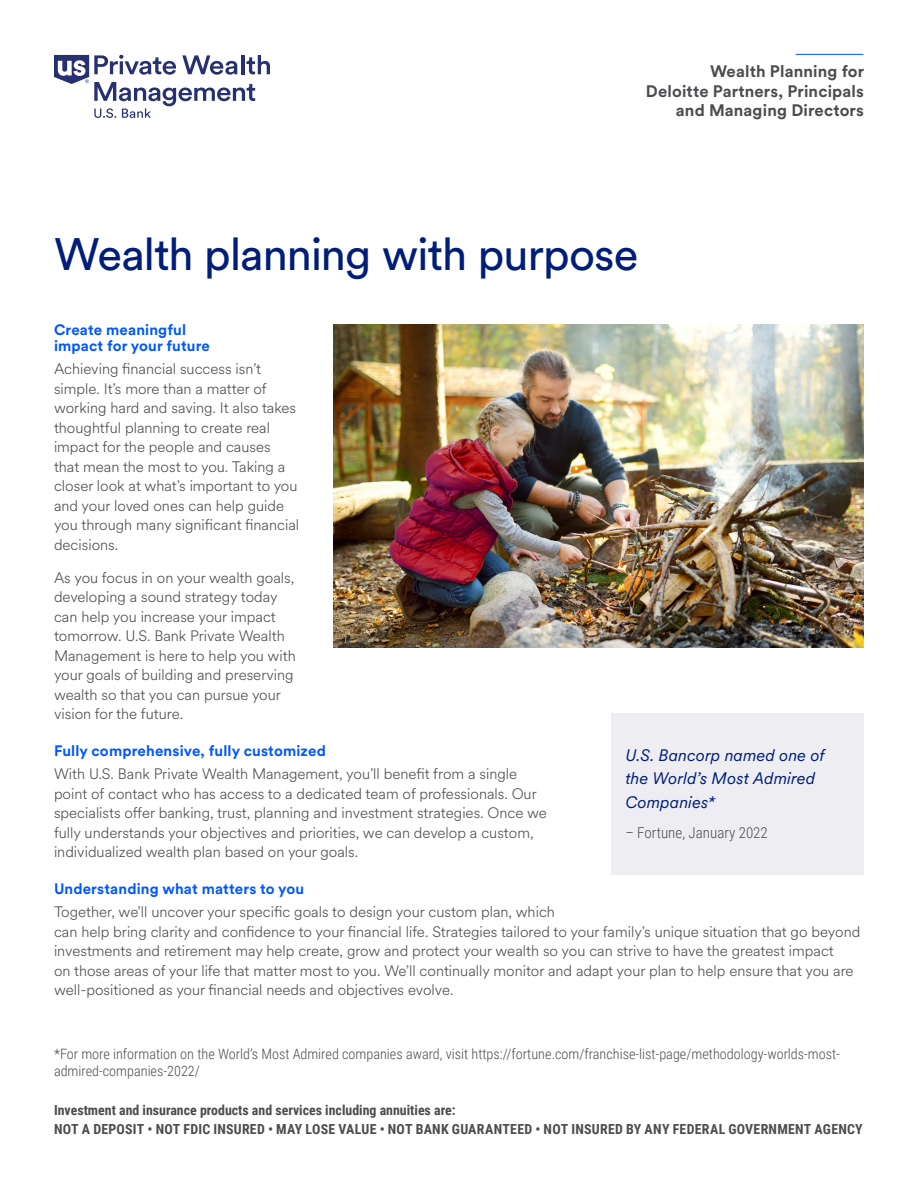
<style>
.page{position:relative;width:918px;height:1188px;background:#fff}
.page>*{position:absolute;margin:0;border:0;box-sizing:border-box;transform-origin:0 0}
.headline_-_H1{font:45px "U.S.Bank Circular";letter-spacing:-.02em;color:#001e79}
.page_header_H2{font:700 16.5px/19.5px "U.S.Bank Circular";letter-spacing:.01em;color:#4c4c50;text-align:right}
.Accolade{font:italic 16.5px/23.4px "U.S.Bank Circular";color:#001e79}
.body_copy_-_P{font:300 15px/19.5px "U.S.Bank Circular";color:#4c4c50}
.body_head-blue_-_H3{font:700 15px/16.5px "U.S.Bank Circular";letter-spacing:.01em;color:#0058ff}
.Accolade_attribution{font:300 15px "Roboto Condensed";color:#4c4c50}
.t1{font:300 14.25px/17.2px "Roboto Condensed";color:#4c4c50}
.NNM_Disclosure{font:700 13.8px "Roboto Condensed";letter-spacing:.005em;color:#4c4c50}
</style>
<div class="page">
<svg style="left:54px;top:55px;width:216px;height:63px"></svg>
<img style="left:333px;top:324px;width:531px;height:324px">
<hr style="left:796px;top:54px;width:67px;height:1px;background:#0058ff">
<div style="left:612px;top:713px;width:252px;height:162px;background:#eeeef2"></div>
<p class="page_header_H2" style="left:646px;top:61px;width:220px">Wealth Planning for<br>Deloitte Partners, Principals and Managing Directors</p>
<h1 class="headline_-_H1" style="left:54px;top:224px;width:586px">Wealth planning with purpose</h1>
<h3 class="body_head-blue_-_H3" style="left:54px;top:321px;width:158px">Create meaningful impact for your future</h3>
<p class="body_copy_-_P" style="left:54px;top:359px;width:247px">Achieving financial success isn’t simple. It’s more than a matter of working hard and saving. It also takes thoughtful planning to create real impact for the people and causes that mean the most to you. Taking a closer look at what’s important to you and your loved ones can help guide you through many significant financial decisions.</p>
<p class="body_copy_-_P" style="left:54px;top:567px;width:243px">As you focus in on your wealth goals, developing a sound strategy today can help you increase your impact tomorrow. U.S. Bank Private Wealth Management is here to help you with your goals of building and preserving wealth so that you can pursue your vision for the future.</p>
<h3 class="body_head-blue_-_H3" style="left:54px;top:742px;width:273px">Fully comprehensive, fully customized</h3>
<p class="body_copy_-_P" style="left:54px;top:764px;width:494px">With U.S. Bank Private Wealth Management, you’ll benefit from a single point of contact who has access to a dedicated team of professionals. Our specialists offer banking, trust, planning and investment strategies. Once we fully understands your objectives and priorities, we can develop a custom, individualized wealth plan based on your goals.</p>
<h3 class="body_head-blue_-_H3" style="left:54px;top:880px;width:252px">Understanding what matters to you</h3>
<p class="body_copy_-_P" style="left:54px;top:902px;width:808px">Together, we’ll uncover your specific goals to design your custom plan, which<br>can help bring clarity and confidence to your financial life. Strategies tailored to your family’s unique situation that go beyond investments and retirement may help create, grow and protect your wealth so you can strive to have the greatest impact<br>on those areas of your life that matter most to you. We’ll continually monitor and adapt your plan to help ensure that you are well-positioned as your financial needs and objectives evolve.</p>
<h2 class="Accolade" style="left:625px;top:743px;width:201px">U.S. Bancorp named one of the World’s Most Admired<br>Companies*</h2>
<p class="Accolade_attribution" style="left:625px;top:823px;width:144px">– Fortune, January 2022</p>
<p class="t1" style="left:54px;top:1045px;width:787px">*For more information on the World’s Most Admired companies award, visit https://fortune.com/franchise-list-page/methodology-worlds-most&shy;admired-companies-2022/</p>
<p class="NNM_Disclosure" style="left:54px;top:1101px;width:403px">Investment and insurance products and services including annuities are:</p>
<p class="NNM_Disclosure" style="left:54px;top:1119px;width:810px">NOT A DEPOSIT • NOT FDIC INSURED • MAY LOSE VALUE • NOT BANK GUARANTEED • NOT INSURED BY ANY FEDERAL GOVERNMENT AGENCY</p>
</div>
